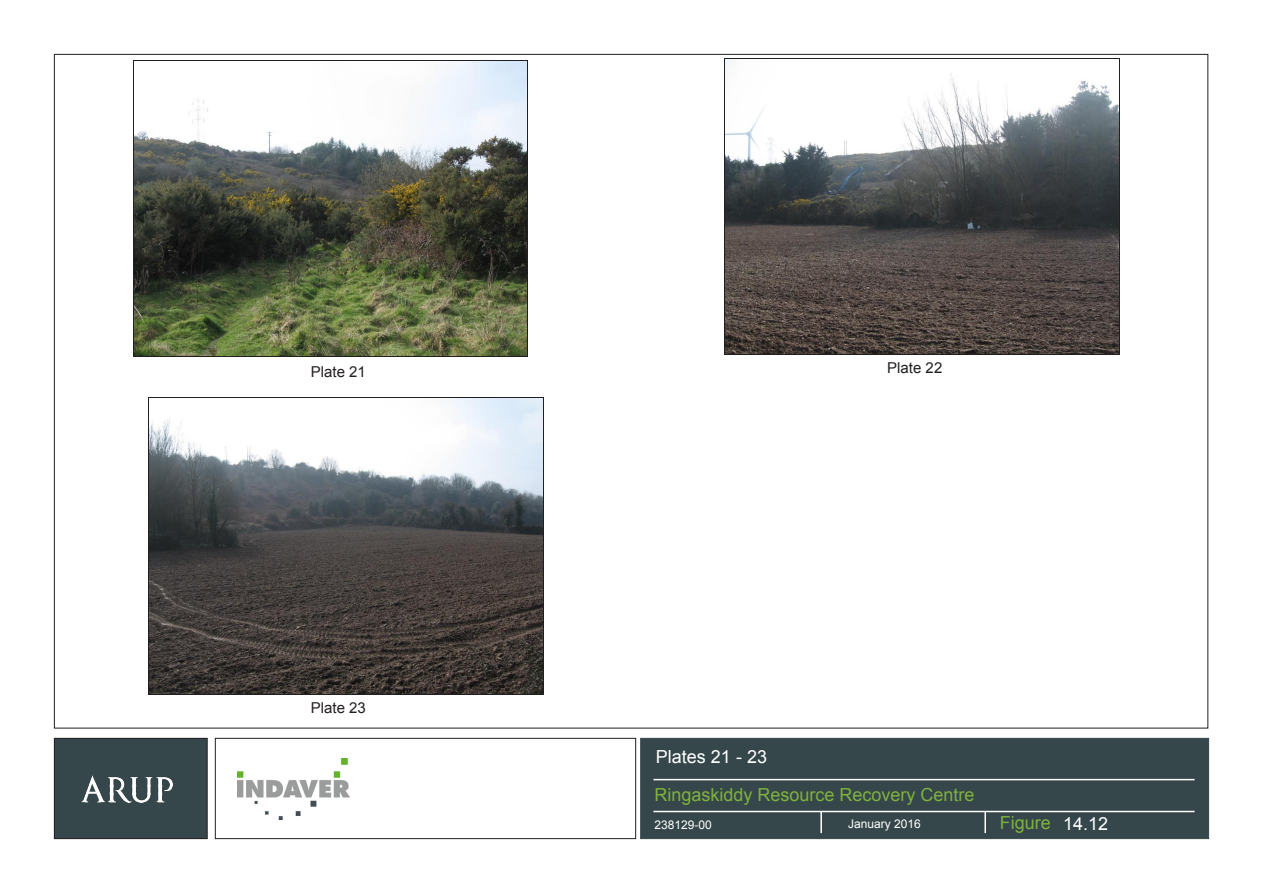
<style>
.page{position:relative;width:1263px;height:893px;background:#fff}
.page>*{position:absolute;margin:0;border:0;box-sizing:border-box;transform-origin:0 0}
.t1{font:18px "Arial";color:#80b13c}
.t2{font:18px "Arial";color:#fff}
.t3{font:15px "Arial";color:#231f20}
.t4{font:12px "Arial";color:#fff}
</style>
<div class="page">
<div style="left:54px;top:738px;width:153px;height:101px;background:#35474b"></div>
<img style="left:82px;top:775px;width:91px;height:28px">
<div style="left:54px;top:738px;width:154px;height:101px;border:1px solid #231f20"></div>
<div style="left:215px;top:738px;width:421px;height:101px;border:1px solid #231f20"></div>
<div style="left:640px;top:738px;width:569px;height:101px;background:#35474b"></div>
<img style="left:237px;top:758px;width:112px;height:62px">
<hr style="left:653px;top:779px;width:541px;height:1px;background:#fff">
<hr style="left:653px;top:811px;width:541px;height:1px;background:#fff">
<hr style="left:820px;top:812px;width:2px;height:21px;background:#fff">
<hr style="left:984px;top:812px;width:2px;height:21px;background:#fff">
<img style="left:134px;top:62px;width:393px;height:294px">
<hr style="left:134px;top:61px;width:393px;height:1px;background:#231f20">
<hr style="left:133px;top:61px;width:1px;height:295px;background:#231f20">
<hr style="left:527px;top:61px;width:1px;height:295px;background:#231f20">
<hr style="left:134px;top:356px;width:393px;height:1px;background:#231f20">
<img style="left:725px;top:59px;width:394px;height:295px">
<hr style="left:725px;top:58px;width:394px;height:1px;background:#231f20">
<hr style="left:724px;top:58px;width:1px;height:296px;background:#231f20">
<hr style="left:1119px;top:58px;width:1px;height:296px;background:#231f20">
<hr style="left:725px;top:354px;width:394px;height:1px;background:#231f20">
<img style="left:149px;top:398px;width:394px;height:296px">
<hr style="left:149px;top:397px;width:394px;height:1px;background:#231f20">
<hr style="left:148px;top:398px;width:1px;height:296px;background:#231f20">
<hr style="left:543px;top:398px;width:1px;height:296px;background:#231f20">
<hr style="left:149px;top:694px;width:394px;height:1px;background:#231f20">
<p class="t3" style="left:311px;top:362px;width:57px">Plate 21</p>
<p class="t3" style="left:311px;top:698px;width:57px">Plate 23</p>
<p class="t3" style="left:887px;top:358px;width:57px">Plate 22</p>
<p class="t2" style="left:656px;top:744px;width:113px">Plates 21 - 23</p>
<p class="t1" style="left:654px;top:783px;width:322px">Ringaskiddy Resource Recovery Centre</p>
<p class="t4" style="left:848px;top:816px;width:74px">January 2016</p>
<p class="t1" style="left:1000px;top:811px;width:53px">Figure</p>
<p class="t4" style="left:654px;top:817px;width:59px">238129-00</p>
<p class="t2" style="left:1063px;top:811px;width:47px">14.12</p>
</div>
